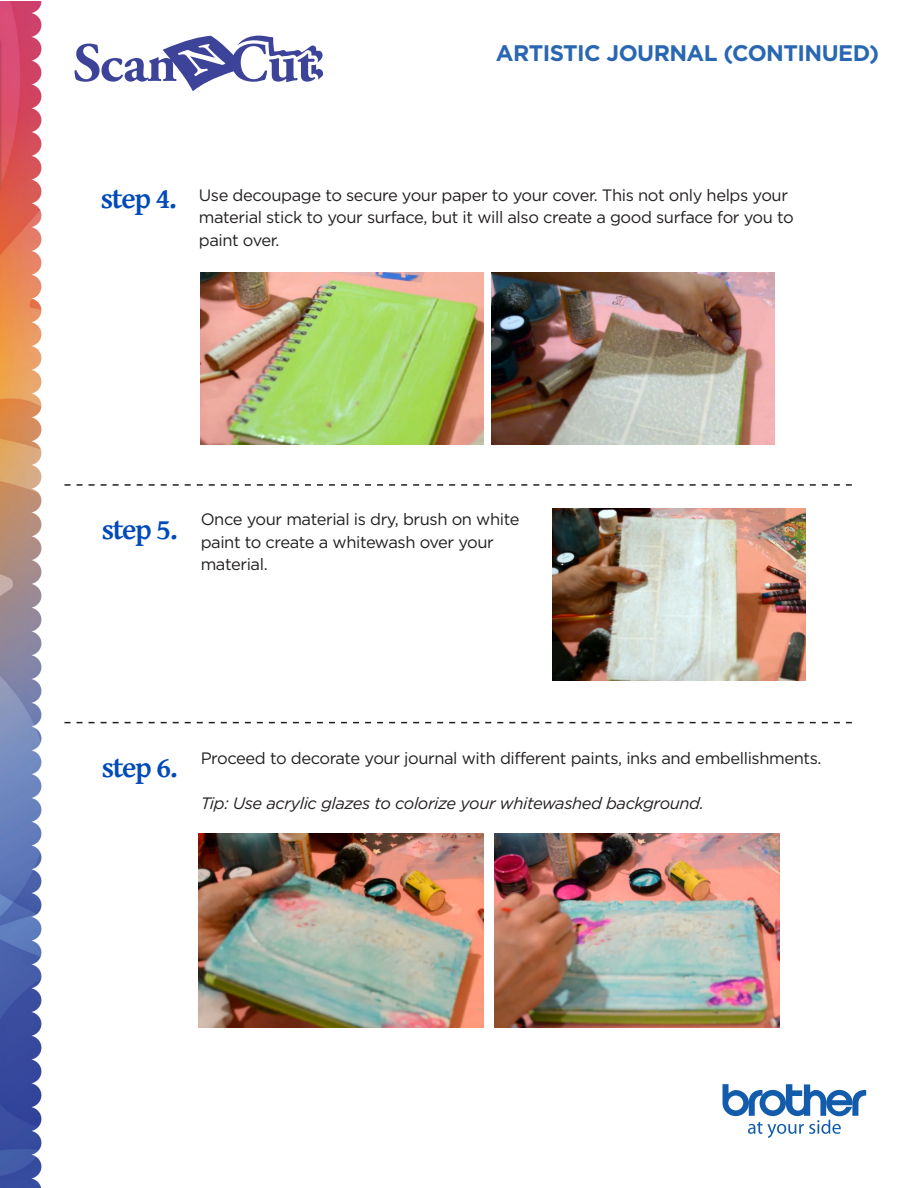
<style>
.page{position:relative;width:918px;height:1188px;background:#fff}
.page>*{position:absolute;margin:0;border:0;box-sizing:border-box;transform-origin:0 0}
.t1{font:700 29.7px "Gentium Basic";letter-spacing:-.05em;color:#004aba}
.t2{font:700 22.5px "Gotham";letter-spacing:-.025em;color:#2a67b2}
.t3{font:16.5px/22.5px "Gotham";letter-spacing:-.025em;color:#231f20}
.t4{font:italic 16.5px "Gotham";letter-spacing:-.025em;color:#231f20}
</style>
<div class="page">
<img style="left:0;top:2px;width:867px;height:1186px">
<svg style="left:723px;top:1084px;width:143px;height:54px"></svg>
<svg style="left:75px;top:36px;width:248px;height:55px"></svg>
<svg style="left:65px;top:484px;width:787px;height:2px"></svg>
<svg style="left:65px;top:722px;width:787px;height:1px"></svg>
<img style="left:553px;top:509px;width:252px;height:171px">
<img style="left:199px;top:834px;width:285px;height:194px">
<img style="left:201px;top:272px;width:283px;height:172px">
<img style="left:492px;top:272px;width:283px;height:172px">
<img style="left:494px;top:834px;width:285px;height:194px">
<p class="t2" style="left:496px;top:40px;width:385px">ARTISTIC JOURNAL (CONTINUED)</p>
<p class="t1" style="left:101px;top:176px;width:77px">step 4.</p>
<p class="t3" style="left:199px;top:183px;width:596px">Use decoupage to secure your paper to your cover. This not only helps your material stick to your surface, but it will also create a good surface for you to paint over.</p>
<p class="t1" style="left:102px;top:507px;width:77px">step 5.</p>
<p class="t3" style="left:201px;top:508px;width:320px">Once your material is dry, brush on white paint to create a whitewash over your material.</p>
<p class="t1" style="left:102px;top:745px;width:77px">step 6.</p>
<p class="t3" style="left:201px;top:747px;width:622px">Proceed to decorate your journal with different paints, inks and embellishments.</p>
<p class="t4" style="left:201px;top:794px;width:505px">Tip: Use acrylic glazes to colorize your whitewashed background.</p>
</div>
